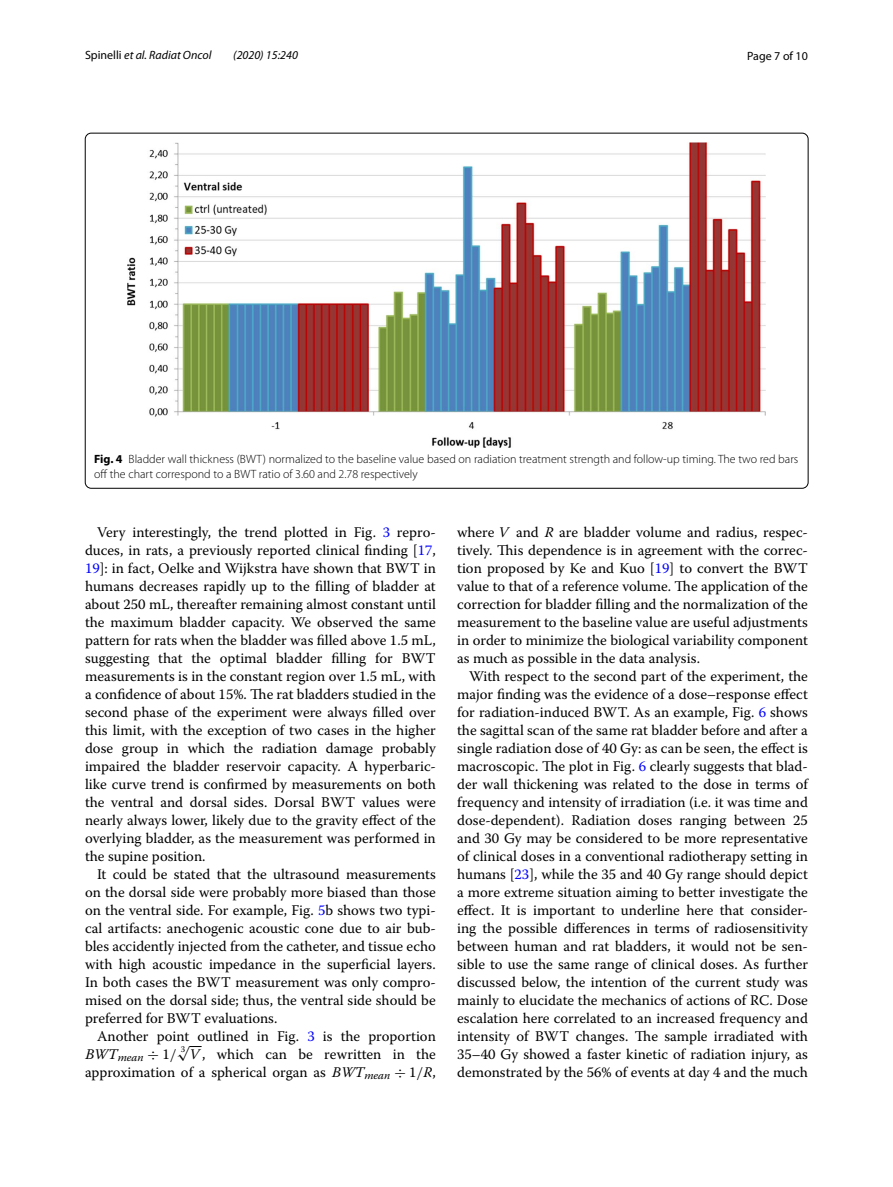
<style>
.page{position:relative;width:893px;height:1187px;background:#fff}
.page>*{position:absolute;margin:0;border:0;box-sizing:border-box;transform-origin:0 0}
.t1{font:14.7px/18px "Warnock Pro";color:#000;text-align:justify}
.t2{font:14.7px "MTSYN6";color:#000}
.t3{font:300 12px/15px "Myriad Pro";color:#000}
.t4{font:italic 12px "Myriad Pro";color:#000}
.t5{font:12px "Myriad Pro";color:#000}
.t6{font:11.25px "Warnock Pro It 22";color:#000}
.s1{font-style:normal}
.s2{font-weight:700}
.s3{color:#00f}
.s4{font-family:"Warnock Pro It 22"}
.s5{font-family:"Warnock Pro It 23"}
.s6{font-family:"MTSYN7"}
.s7{font-family:"Warnock Pro Regular 10"}
.s8{font-family:"MTMI8"}
.s9{font-family:"Warnock Pro It 20"}
.s10{font-family:"Warnock Pro It 21"}
</style>
<div class="page">
<svg style="left:189px;top:1046px;width:13px;height:1px"></svg>
<img style="left:128px;top:142px;width:638px;height:306px">
<p class="t4" style="left:85px;top:48px;width:128px"><span class="s1">Spinelli</span> et al. Radiat Oncol</p>
<p class="t4" style="left:233px;top:48px;width:66px">(2020) 15:240</p>
<p class="t5" style="left:747px;top:48px;width:62px">Page 7 of 10</p>
<p class="t3" style="left:94px;top:452px;width:706px"><span class="s2">Fig. 4</span> Bladder wall thickness (BWT) normalized to the baseline value based on radiation treatment strength and follow-up timing. The two red bars off the chart correspond to a BWT ratio of 3.60 and 2.78 respectively</p>
<p class="t1" style="left:85px;top:522px;width:352px;text-indent:12px">Very interestingly, the trend plotted in Fig. <span class="s3">3</span> repro&shy;duces, in rats, a previously reported clinical finding [<span class="s3">17</span>, <span class="s3">19</span>]: in fact, Oelke and Wijkstra have shown that BWT in humans decreases rapidly up to the filling of bladder at about 250 mL, thereafter remaining almost constant until the maximum bladder capacity. We observed the same pattern for rats when the bladder was filled above 1.5 mL, suggesting that the optimal bladder filling for BWT measurements is in the constant region over 1.5 mL, with a confidence of about 15%. The rat bladders studied in the second phase of the experiment were always filled over this limit, with the exception of two cases in the higher dose group in which the radiation damage probably impaired the bladder reservoir capacity. A hyperbaric&shy;like curve trend is confirmed by measurements on both the ventral and dorsal sides. Dorsal BWT values were nearly always lower, likely due to the gravity effect of the overlying bladder, as the measurement was performed in the supine position.</p>
<p class="t1" style="left:85px;top:864px;width:352px;text-indent:12px">It could be stated that the ultrasound measurements on the dorsal side were probably more biased than those on the ventral side. For example, Fig. <span class="s3">5</span>b shows two typi&shy;cal artifacts: anechogenic acoustic cone due to air bub&shy;bles accidently injected from the catheter, and tissue echo with high acoustic impedance in the superficial layers.<br>In both cases the BWT measurement was only compro&shy;mised on the dorsal side; thus, the ventral side should be preferred for BWT evaluations.</p>
<p class="t1" style="left:97px;top:1026px;width:340px">Another point outlined in Fig. <span class="s3">3</span> is the proportion</p>
<p class="t6" style="left:85px;top:1053px;width:93px"><sup>BWT</sup>mean <sup>÷</sup> <sup>1</sup><sup>/</sup></p>
<p class="t2" style="left:177px;top:1033px;width:14px">√<sub>3</sub></p>
<p class="t1" style="left:85px;top:1044px;width:352px;text-align:right"><span class="s4">V</span> , which can be rewritten in the<br>approximation of a spherical organ as <span class="s5">BWT</span><sub>mean</sub> <span class="s6">÷</span> <span class="s7">1</span><span class="s8">/</span><span class="s5">R</span>,</p>
<p class="t1" style="left:457px;top:522px;width:352px">where <span class="s9">V</span> and <span class="s10">R</span> are bladder volume and radius, respec&shy;tively. This dependence is in agreement with the correc&shy;tion proposed by Ke and Kuo [<span class="s3">19</span>] to convert the BWT value to that of a reference volume. The application of the correction for bladder filling and the normalization of the measurement to the baseline value are useful adjustments in order to minimize the biological variability component as much as possible in the data analysis.</p>
<p class="t1" style="left:457px;top:666px;width:352px;text-indent:12px">With respect to the second part of the experiment, the major finding was the evidence of a dose–response effect for radiation-induced BWT. As an example, Fig. <span class="s3">6</span> shows the sagittal scan of the same rat bladder before and after a single radiation dose of 40 Gy: as can be seen, the effect is macroscopic. The plot in Fig. <span class="s3">6</span> clearly suggests that blad&shy;der wall thickening was related to the dose in terms of frequency and intensity of irradiation (i.e. it was time and dose-dependent). Radiation doses ranging between 25 and 30 Gy may be considered to be more representative of clinical doses in a conventional radiotherapy setting in humans [<span class="s3">23</span>], while the 35 and 40 Gy range should depict a more extreme situation aiming to better investigate the effect. It is important to underline here that consider&shy;ing the possible differences in terms of radiosensitivity between human and rat bladders, it would not be sen&shy;sible to use the same range of clinical doses. As further discussed below, the intention of the current study was mainly to elucidate the mechanics of actions of RC. Dose escalation here correlated to an increased frequency and intensity of BWT changes. The sample irradiated with 35–40 Gy showed a faster kinetic of radiation injury, as demonstrated by the 56% of events at day 4 and the much</p>
</div>
